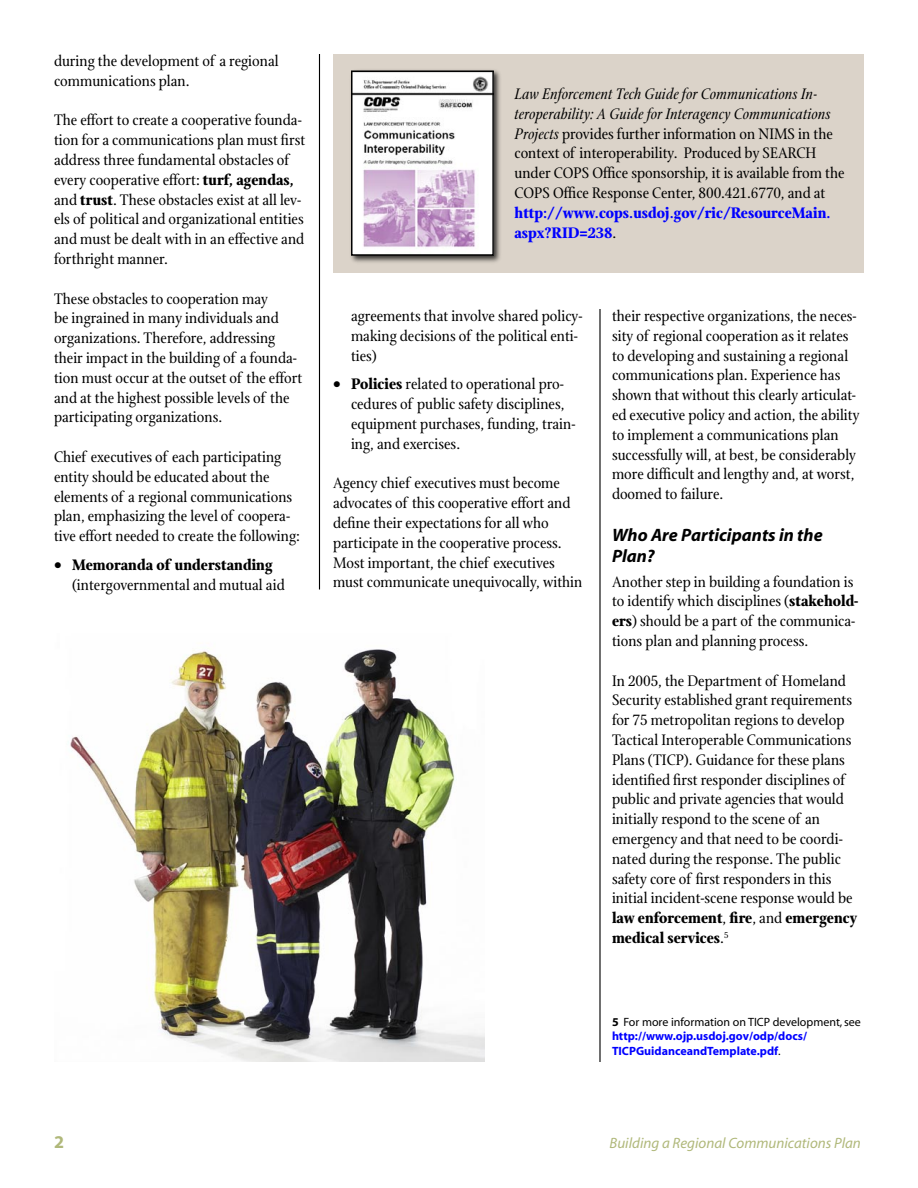
<style>
.page{position:relative;width:918px;height:1188px;background:#fff}
.page>*{position:absolute;margin:0;border:0;box-sizing:border-box;transform-origin:0 0}
.t1{font:italic 700 18px/21.6px "Myriad";color:#000}
.t2{font:16.5px/19.8px "Stone Print";color:#000}
.t3{font:700 16.5px/19.8px "Stone Print";color:#00f}
.t4{font:italic 15px "Myriad";color:#b0b87a}
.t5{font:700 12px/14.4px "Myriad";color:#00f}
.s1{font-weight:700}
.s2{font-style:italic}
.s3{font-weight:400;color:#000}
.s4{color:#000}
</style>
<div class="page">
<img style="left:70px;top:649px;width:415px;height:413px">
<div style="left:333px;top:54px;width:531px;height:219px;background:#dbd3c9"></div>
<div style="left:348px;top:68px;width:155px;height:197px;background:#000;opacity:.75"></div>
<img style="left:354px;top:73px;width:137px;height:180px">
<div style="left:351px;top:70px;width:143px;height:186px;border:2px solid #000"></div>
<hr style="left:319px;top:54px;width:1px;height:536px;background:#000">
<hr style="left:599px;top:309px;width:2px;height:753px;background:#000">
<p class="t2" style="left:54px;top:51px;width:226px">during the development of a regional communications plan.</p>
<p class="t2" style="left:54px;top:110px;width:253px">The effort to create a cooperative founda&shy;tion for a communications plan must first address three fundamental obstacles of every cooperative effort: <span class="s1">turf, agendas, </span>and <span class="s1">trust</span>. These obstacles exist at all lev&shy;els of political and organizational entities and must be dealt with in an effective and forthright manner.</p>
<p class="t2" style="left:54px;top:289px;width:250px">These obstacles to cooperation may<br>be ingrained in many individuals and organizations. Therefore, addressing their impact in the building of a founda&shy;tion must occur at the outset of the effort and at the highest possible levels of the participating organizations.</p>
<p class="t2" style="left:54px;top:447px;width:247px">Chief executives of each participating entity should be educated about the elements of a regional communications plan, emphasizing the level of coopera&shy;tive effort needed to create the following:</p>
<p class="t2" style="left:72px;top:555px;width:214px;text-indent:-18px">• <span class="s1">Memoranda of understanding </span>(intergovernmental and mutual aid</p>
<p class="t2" style="left:514px;top:84px;width:332px"><span class="s2">Law Enforcement Tech Guide for Communications In&shy;teroperability: A Guide for Interagency Communications Projects</span> provides further information on NIMS in the context of interoperability. Produced by SEARCH under COPS Office sponsorship, it is available from the COPS Office Response Center, 800.421.6770, and at</p>
<p class="t3" style="left:514px;top:203px;width:318px">http://www.cops.usdoj.gov/ric/ResourceMain. aspx?RID=238<span class="s3">.</span></p>
<p class="t2" style="left:351px;top:306px;width:233px">agreements that involve shared policy&shy;making decisions of the political enti&shy;ties)</p>
<p class="t2" style="left:351px;top:374px;width:226px;text-indent:-18px">• <span class="s1">Policies</span> related to operational pro&shy;cedures of public safety disciplines, equipment purchases, funding, train&shy;ing, and exercises.</p>
<p class="t2" style="left:333px;top:473px;width:251px">Agency chief executives must become advocates of this cooperative effort and define their expectations for all who participate in the cooperative process.<br>Most important, the chief executives must communicate unequivocally, within</p>
<p class="t2" style="left:612px;top:306px;width:249px">their respective organizations, the neces&shy;sity of regional cooperation as it relates to developing and sustaining a regional communications plan. Experience has shown that without this clearly articulat&shy;ed executive policy and action, the ability to implement a communications plan successfully will, at best, be considerably more difficult and lengthy and, at worst, doomed to failure.</p>
<p class="t1" style="left:612px;top:524px;width:212px">Who Are Participants in the<br>Plan?</p>
<p class="t2" style="left:612px;top:572px;width:248px">Another step in building a foundation is to identify which disciplines (<span class="s1">stakehold&shy;ers</span>) should be a part of the communica&shy;tions plan and planning process.</p>
<p class="t2" style="left:612px;top:671px;width:247px">In 2005, the Department of Homeland Security established grant requirements for 75 metropolitan regions to develop Tactical Interoperable Communications Plans (TICP). Guidance for these plans identified first responder disciplines of public and private agencies that would initially respond to the scene of an emergency and that need to be coordi&shy;nated during the response. The public safety core of first responders in this initial incident-scene response would be <span class="s1">law enforcement</span>, <span class="s1">fire</span>, and <span class="s1">emergency medical services</span>.<sup>5</sup></p>
<p class="t5" style="left:612px;top:1015px;width:250px"><span class="s4">5</span> <span class="s3">For more information on TICP development, see </span>http://www.ojp.usdoj.gov/odp/docs/<br>TICPGuidanceandTemplate.pdf<span class="s3">.</span></p>
<p class="t4" style="left:610px;top:1135px;width:253px">Building a Regional Communications Plan</p>
</div>
